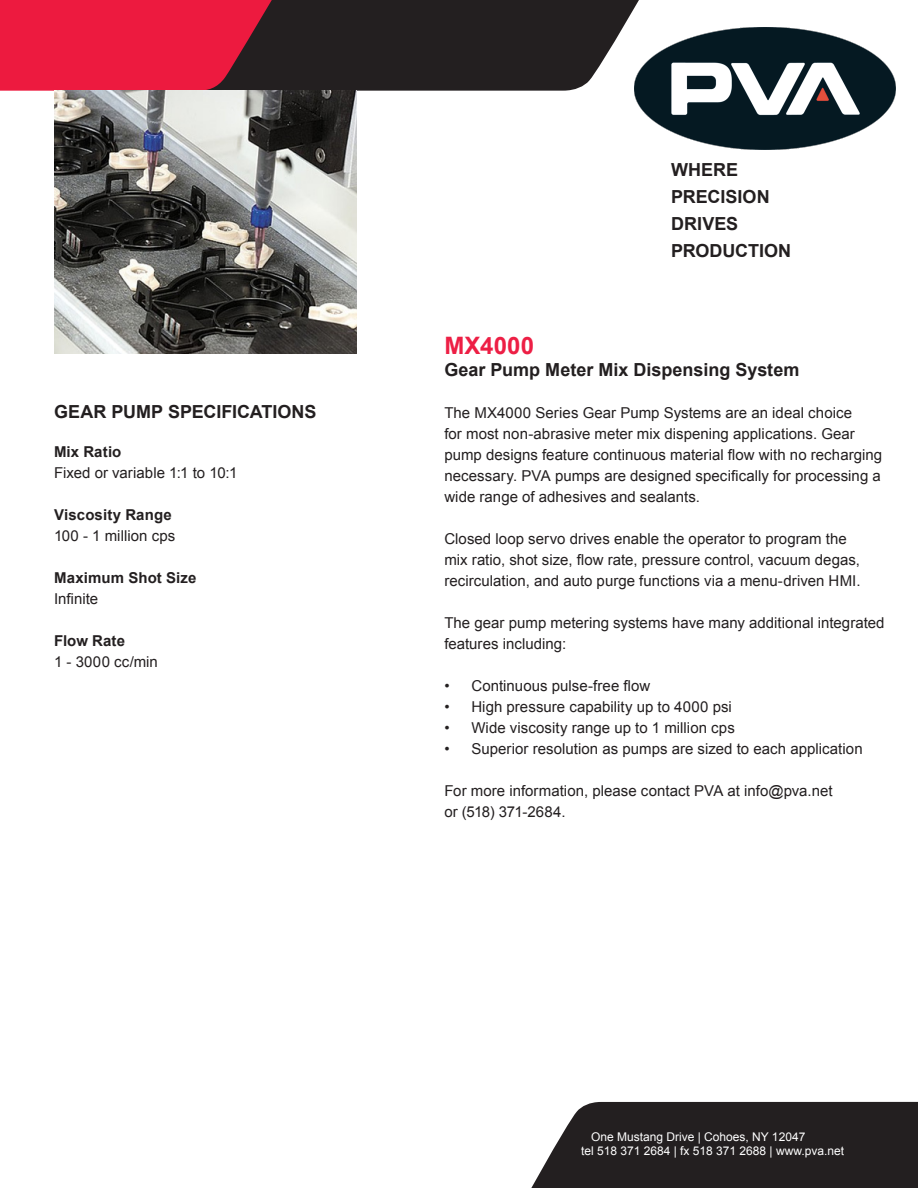
<style>
.page{position:relative;width:918px;height:1188px;background:#fff}
.page>*{position:absolute;margin:0;border:0;box-sizing:border-box;transform-origin:0 0}
.t1{font:700 24px "Arial";letter-spacing:.005em;color:#ed1f45}
.t2{font:700 18px "Arial";color:#231f20}
.t3{font:15px/21px "Arial";color:#231f20}
.t4{font:700 15px "Arial";letter-spacing:.01em;color:#231f20}
.t5{font:12px "Arial";color:#fff}
</style>
<div class="page">
<div style="left:531px;top:1102px;width:387px;height:86px;background:#231f20"></div>
<img style="left:634px;top:28px;width:262px;height:122px">
<svg style="left:0;top:0;width:655px;height:91px;background:#7b2b39"></svg>
<img style="left:54px;top:91px;width:303px;height:263px">
<p class="t2" style="left:54px;top:400px;width:264px">GEAR PUMP SPECIFICATIONS</p>
<p class="t4" style="left:54px;top:442px;width:69px">Mix Ratio</p>
<p class="t3" style="left:54px;top:462px;width:185px">Fixed or variable 1:1 to 10:1</p>
<p class="t4" style="left:54px;top:505px;width:119px">Viscosity Range</p>
<p class="t3" style="left:54px;top:525px;width:123px">100 - 1 million cps</p>
<p class="t4" style="left:54px;top:568px;width:144px">Maximum Shot Size</p>
<p class="t3" style="left:54px;top:588px;width:46px">Infinite</p>
<p class="t4" style="left:54px;top:631px;width:73px">Flow Rate</p>
<p class="t3" style="left:54px;top:651px;width:105px">1 - 3000 cc/min</p>
<p class="t2" style="left:671px;top:157px;width:69px">WHERE</p>
<p class="t2" style="left:671px;top:184px;width:100px">PRECISION</p>
<p class="t2" style="left:671px;top:211px;width:69px">DRIVES</p>
<p class="t2" style="left:671px;top:238px;width:122px">PRODUCTION</p>
<p class="t1" style="left:444px;top:330px;width:91px">MX4000</p>
<p class="t2" style="left:444px;top:357px;width:357px">Gear Pump Meter Mix Dispensing System</p>
<p class="t3" style="left:444px;top:403px;width:439px">The MX4000 Series Gear Pump Systems are an ideal choice<br>for most non-abrasive meter mix dispening applications. Gear pump designs feature continuous material flow with no recharging necessary. PVA pumps are designed specifically for processing a wide range of adhesives and sealants.</p>
<p class="t3" style="left:444px;top:529px;width:418px">Closed loop servo drives enable the operator to program the mix ratio, shot size, flow rate, pressure control, vacuum degas, recirculation, and auto purge functions via a menu-driven HMI.</p>
<p class="t3" style="left:444px;top:613px;width:442px">The gear pump metering systems have many additional integrated features including:</p>
<p class="t3" style="left:444px;top:676px;width:208px">• Continuous pulse-free flow</p>
<p class="t3" style="left:444px;top:697px;width:289px">• High pressure capability up to 4000 psi</p>
<p class="t3" style="left:444px;top:718px;width:292px">• Wide viscosity range up to 1 million cps</p>
<p class="t3" style="left:444px;top:739px;width:420px">• Superior resolution as pumps are sized to each application</p>
<p class="t3" style="left:444px;top:781px;width:390px">For more information, please contact PVA at info@pva.net</p>
<p class="t3" style="left:444px;top:802px;width:123px">or (518) 371-2684.</p>
<p class="t5" style="left:591px;top:1129px;width:216px">One Mustang Drive | Cohoes, NY 12047</p>
<p class="t5" style="left:581px;top:1143px;width:265px">tel 518 371 2684 | fx 518 371 2688 | www.pva.net</p>
</div>
